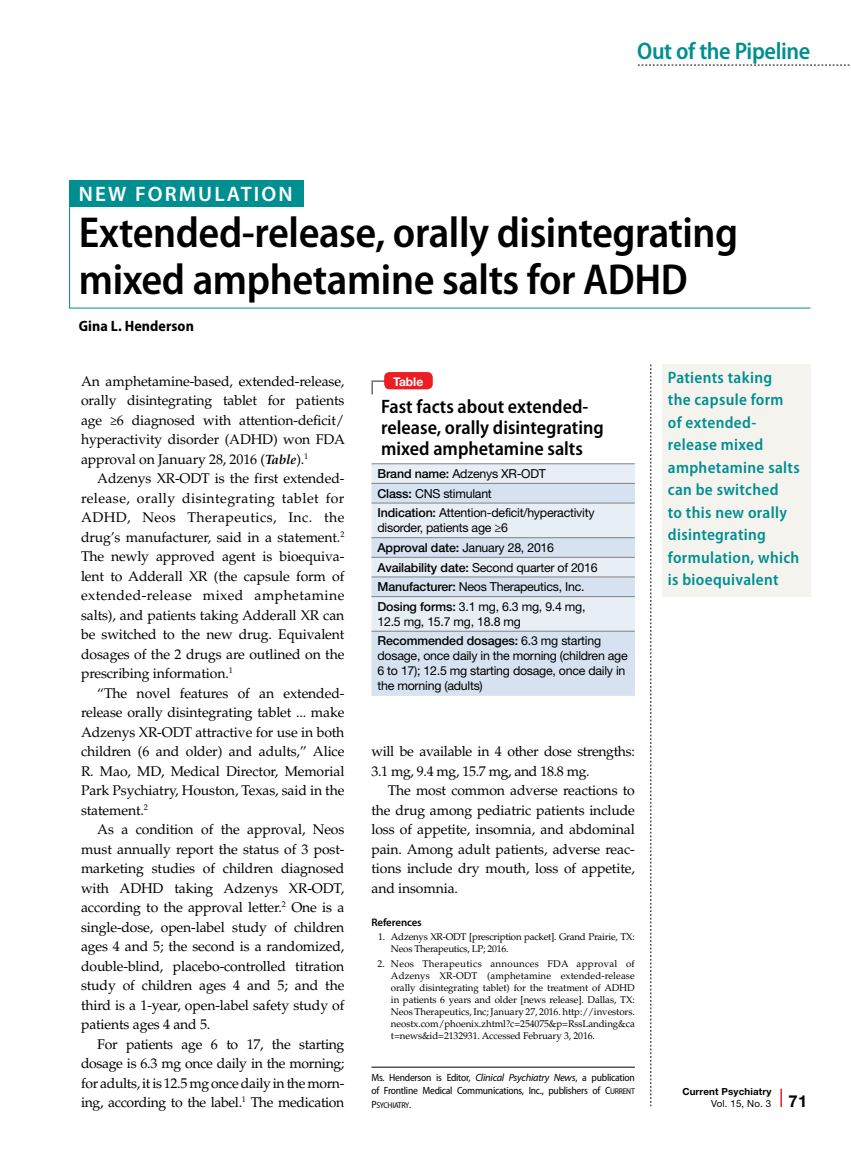
<style>
.page{position:relative;width:851px;height:1161px;background:#fff}
.page>*{position:absolute;margin:0;border:0;box-sizing:border-box;transform-origin:0 0}
.t1{font:600 semi-condensed 43.5px/46.5px "Myriad Pro";letter-spacing:-.01em;color:#000}
.t2{font:600 semi-condensed 24px "Myriad Pro";letter-spacing:-.015em;color:#008f91}
.t3{font:600 21px "Myriad Pro";letter-spacing:.1em;color:#fff}
.tabletitle{font:600 semi-condensed 19.5px/21px "Myriad Pro";color:#000}
.abstract{font:600 semi-condensed 16.5px/22.5px "Myriad Pro";letter-spacing:.02em;color:#008f91}
.bbody_byline{font:700 semi-condensed 15px "Myriad Pro";letter-spacing:.005em;color:#000}
.body_indent{font:14.1px/19.5px "Palatino LT Std";letter-spacing:-.01em;color:#000;text-align:justify}
.body{font:14.1px/19.5px "Palatino LT Std";letter-spacing:-.01em;color:#000;text-align:justify}
.tablebody{font:12.3px/15px "Helvetica Neue LT Std";letter-spacing:-.02em;color:#000}
.tabletitle_no{font:700 12px "Helvetica Neue LT Std";color:#fff}
.bbody_reference{font:600 10.8px "Myriad Pro";letter-spacing:-.01em;color:#000}
.body_af{font:semi-condensed 10.5px/13.5px "Myriad Pro";letter-spacing:-.025em;color:#000}
.reference{font:9.75px/12px "Palatino LT Std";letter-spacing:-.025em;color:#000}
.t4{font:700 9.75px/12px "Helvetica Neue LT Std";letter-spacing:.015em;color:#000}
.body_af-2{font:8.4px "Myriad Pro Semi Cn SC800";letter-spacing:-.03em;color:#000}
.s1{font-weight:700;font-style:italic;font-size:13.5px}
.s2{font-weight:500}
.s3{font-style:italic;font-stretch:normal}
.s4{font-family:"Myriad Pro Semi Cn SC800";font-stretch:normal}
.s5{font-family:"Myriad Pro Semi Cn SC800";font-stretch:normal;font-size:8.4px}
.s6{font-size:10.5px}
.s7{font-weight:400}
.s8{font-size:16.5px}
</style>
<div class="page">
<svg style="left:650px;top:364px;width:1px;height:742px"></svg>
<svg style="left:780px;top:1089px;width:1px;height:18px"></svg>
<svg style="left:637px;top:65px;width:213px;height:1px"></svg>
<div style="left:662px;top:364px;width:148px;height:233px;background:#f5f3ee"></div>
<hr style="left:371px;top:1067px;width:263px;height:1px;background:#000">
<div style="left:69px;top:180px;width:234px;height:27px;background:#008f91"></div>
<svg style="left:69px;top:206px;width:742px;height:103px"></svg>
<svg style="left:371px;top:380px;width:16px;height:15px"></svg>
<div style="left:384px;top:372px;width:49px;height:17px;background:#ed1d24;border-radius:5px"></div>
<div style="left:371px;top:465px;width:263px;height:18px;background:#e8eef6"></div>
<svg style="left:371px;top:484px;width:263px;height:212px;background:#dce6f1"></svg>
<hr style="left:371px;top:596px;width:263px;height:1px;background:#808285">
<hr style="left:371px;top:631px;width:263px;height:1px;background:#808285">
<hr style="left:371px;top:557px;width:263px;height:1px;background:#808285">
<hr style="left:371px;top:577px;width:263px;height:1px;background:#808285">
<hr style="left:371px;top:503px;width:263px;height:1px;background:#808285">
<hr style="left:371px;top:537px;width:263px;height:1px;background:#808285">
<hr style="left:371px;top:464px;width:263px;height:1px;background:#808285">
<hr style="left:371px;top:483px;width:263px;height:1px;background:#808285">
<h2 class="t2" style="left:637px;top:35px;width:175px">Out of the Pipeline</h2>
<p class="t3" style="left:79px;top:181px;width:215px">NEW FORMULATION</p>
<p class="t1" style="left:79px;top:209px;width:661px">Extended-release, orally disintegrating mixed amphetamine salts for ADHD</p>
<p class="bbody_byline" style="left:79px;top:316px;width:116px">Gina L. Henderson</p>
<p class="body" style="left:81px;top:371px;width:266px">An amphetamine-based, extended-release, orally disintegrating tablet for patients age ≥6 diagnosed with attention-deficit/ hyperactivity disorder (ADHD) won FDA approval on January 28, 2016 (<span class="s1">Table</span>).<sup>1</sup></p>
<p class="body_indent" style="left:81px;top:469px;width:265px;text-indent:16px">Adzenys XR-ODT is the first extended&shy;release, orally disintegrating tablet for ADHD, Neos Therapeutics, Inc. the drug’s manufacturer, said in a statement.<sup>2<br></sup>The newly approved agent is bioequiva&shy;lent to Adderall XR (the capsule form of extended-release mixed amphetamine salts), and patients taking Adderall XR can be switched to the new drug. Equivalent dosages of the 2 drugs are outlined on the prescribing information.<sup>1</sup></p>
<p class="body_indent" style="left:81px;top:683px;width:265px;text-indent:16px">“The novel features of an extended&shy;release orally disintegrating tablet ... make Adzenys XR-ODT attractive for use in both children (6 and older) and adults,” Alice R. Mao, MD, Medical Director, Memorial Park Psychiatry, Houston, Texas, said in the statement.<sup>2</sup></p>
<p class="body_indent" style="left:81px;top:820px;width:265px;text-indent:16px">As a condition of the approval, Neos must annually report the status of 3 post&shy;marketing studies of children diagnosed with ADHD taking Adzenys XR-ODT, according to the approval letter.<sup>2</sup> One is a single-dose, open-label study of children ages 4 and 5; the second is a randomized, double-blind, placebo-controlled titration study of children ages 4 and 5; and the third is a 1-year, open-label safety study of patients ages 4 and 5.</p>
<p class="body_indent" style="left:81px;top:1034px;width:265px;text-indent:16px">For patients age 6 to 17, the starting dosage is 6.3 mg once daily in the morning; for adults, it is 12.5 mg once daily in the morn&shy;ing, according to the label.<sup>1</sup> The medication</p>
<p class="tabletitle_no" style="left:393px;top:374px;width:32px">Table</p>
<p class="tabletitle" style="left:381px;top:396px;width:224px">Fast facts about extended&shy;release, orally disintegrating mixed amphetamine salts</p>
<p class="tablebody" style="left:377px;top:466px;width:170px"><span class="s2">Brand name:</span> Adzenys XR-ODT</p>
<p class="tablebody" style="left:377px;top:486px;width:116px"><span class="s2">Class:</span> CNS stimulant</p>
<p class="tablebody" style="left:377px;top:505px;width:218px"><span class="s2">Indication:</span> Attention-deficit/hyperactivity disorder, patients age ≥6</p>
<p class="tablebody" style="left:377px;top:540px;width:178px"><span class="s2">Approval date:</span> January 28, 2016</p>
<p class="tablebody" style="left:377px;top:560px;width:222px"><span class="s2">Availability date:</span> Second quarter of 2016</p>
<p class="tablebody" style="left:377px;top:579px;width:209px"><span class="s2">Manufacturer:</span> Neos Therapeutics, Inc.</p>
<p class="tablebody" style="left:377px;top:599px;width:210px"><span class="s2">Dosing forms:</span> 3.1 mg, 6.3 mg, 9.4 mg,<br>12.5 mg, 15.7 mg, 18.8 mg</p>
<p class="tablebody" style="left:377px;top:633px;width:252px"><span class="s2">Recommended dosages:</span> 6.3 mg starting dosage, once daily in the morning (children age 6 to 17); 12.5 mg starting dosage, once daily in the morning (adults)</p>
<p class="body_indent" style="left:371px;top:742px;width:265px">will be available in 4 other dose strengths:<br>3.1 mg, 9.4 mg, 15.7 mg, and 18.8 mg.</p>
<p class="body_indent" style="left:371px;top:781px;width:265px;text-indent:16px">The most common adverse reactions to the drug among pediatric patients include loss of appetite, insomnia, and abdominal pain. Among adult patients, adverse reac&shy;tions include dry mouth, loss of appetite, and insomnia.</p>
<p class="bbody_reference" style="left:371px;top:915px;width:52px">References</p>
<p class="reference" style="left:391px;top:931px;width:245px;text-indent:-13px">1. Adzenys XR-ODT [prescription packet]. Grand Prairie, TX:<br>Neos Therapeutics, LP; 2016.</p>
<p class="reference" style="left:391px;top:958px;width:245px;text-align:justify;text-indent:-13px">2. Neos Therapeutics announces FDA approval of Adzenys XR-ODT (amphetamine extended-release orally disintegrating tablet) for the treatment of ADHD in patients 6 years and older [news release]. Dallas, TX:<br>Neos Therapeutics, Inc; January 27, 2016. http://investors. neostx.com/phoenix.zhtml?c=254075&amp;p=RssLanding&amp;ca t=news&amp;id=2132931. Accessed February 3, 2016.</p>
<p class="body_af" style="left:371px;top:1070px;width:265px">Ms. Henderson is Editor, <span class="s3">Clinical Psychiatry News</span>, a publication of Frontline Medical Communications, Inc., publishers of <span class="s4">C</span><span class="s5">URRENT</span></p>
<p class="body_af-2" style="left:371px;top:1100px;width:41px"><span class="s6">P</span>SYCHIATRY<span class="s6">.</span></p>
<p class="abstract" style="left:668px;top:366px;width:133px">Patients taking<br>the capsule form of extended&shy;release mixed amphetamine salts can be switched<br>to this new orally disintegrating formulation, which is bioequivalent</p>
<p class="t4" style="left:711px;top:1085px;width:98px;text-indent:-29px">Current Psychiatry<br><span class="s7">Vol. 15, No. 3</span> <span class="s8">71</span></p>
</div>
